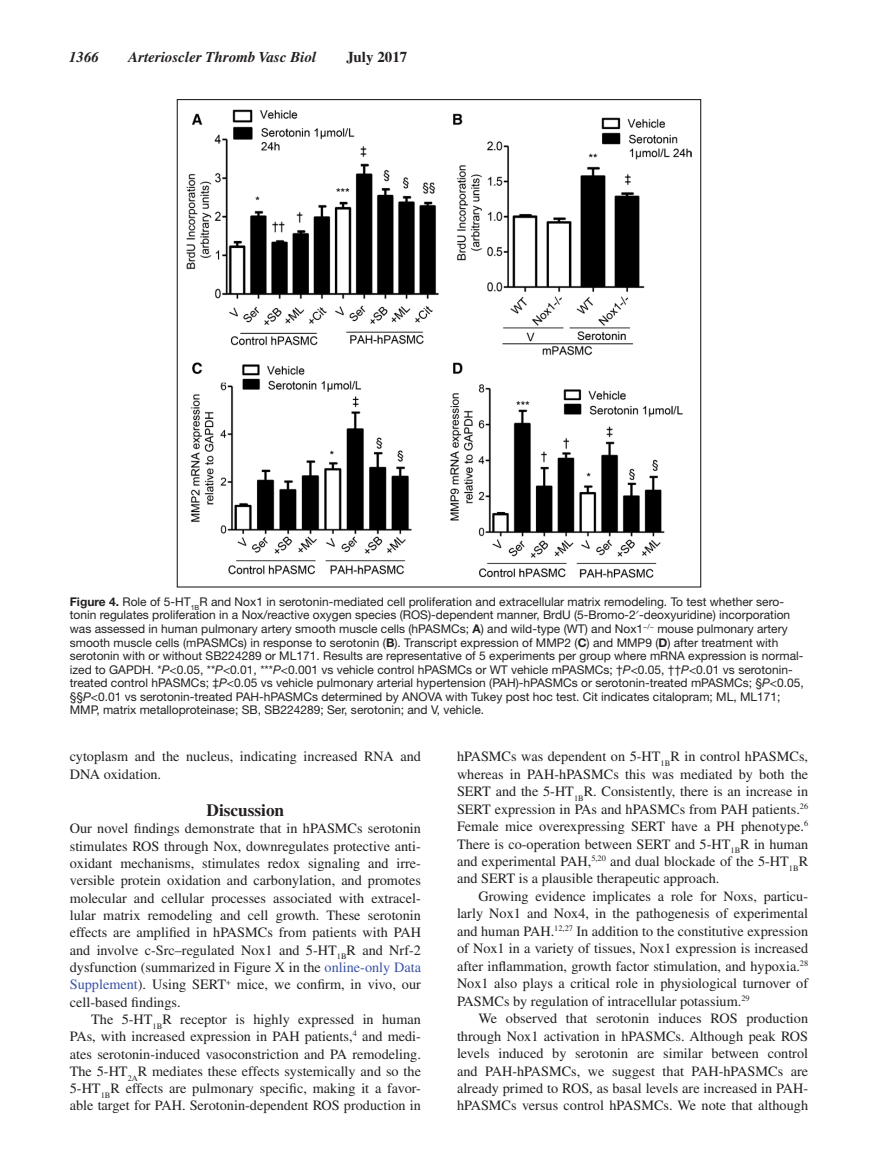
<style>
.page{position:relative;width:878px;height:1175px;background:#fff}
.page>*{position:absolute;margin:0;border:0;box-sizing:border-box;transform-origin:0 0}
.t1{font:700 17.25px "Times";color:#231f20}
.t2{font:italic 700 15px "Times";color:#231f20}
.t3{font:700 15px "Times";color:#231f20}
.t4{font:14.25px/17.4px "Times";color:#231f20;text-align:justify}
.t5{font:12px/13.5px "Helvetica Neue";color:#231f20}
.s1{font-weight:700}
.s2{font-family:"Gandhari Unicode"}
.s3{font-style:italic}
.s4{color:#3a53a3}
</style>
<div class="page">
<svg style="left:176px;top:99px;width:525px;height:489px"></svg>
<p class="t2" style="left:69px;top:48px;width:31px">1366</p>
<p class="t2" style="left:128px;top:48px;width:189px">Arterioscler Thromb Vasc Biol</p>
<p class="t3" style="left:346px;top:48px;width:63px">July 2017</p>
<p class="t5" style="left:70px;top:595px;width:735px"><span class="s1">Figure 4.</span> Role of 5-HT<sub>1B</sub>R and Nox1 in serotonin-mediated cell proliferation and extracellular matrix remodeling. To test whether sero&shy;tonin regulates proliferation in a Nox/reactive oxygen species (ROS)-dependent manner, BrdU (5-Bromo-2<span class="s2">′</span>-deoxyuridine) incorporation was assessed in human pulmonary artery smooth muscle cells (hPASMCs; <span class="s1">A</span>) and wild-type (WT) and Nox1<sup>−/−</sup> mouse pulmonary artery smooth muscle cells (mPASMCs) in response to serotonin (<span class="s1">B</span>). Transcript expression of MMP2 (<span class="s1">C</span>) and MMP9 (<span class="s1">D</span>) after treatment with serotonin with or without SB224289 or ML171. Results are representative of 5 experiments per group where mRNA expression is normal&shy;ized to GAPDH. *<span class="s3">P</span>&lt;0.05, **<span class="s3">P</span>&lt;0.01, ***<span class="s3">P</span>&lt;0.001 vs vehicle control hPASMCs or WT vehicle mPASMCs; †<span class="s3">P</span>&lt;0.05, ††<span class="s3">P</span>&lt;0.01 vs serotonin&shy;treated control hPASMCs; ‡<span class="s3">P</span>&lt;0.05 vs vehicle pulmonary arterial hypertension (PAH)-hPASMCs or serotonin-treated mPASMCs; §<span class="s3">P</span>&lt;0.05, §§<span class="s3">P</span>&lt;0.01 vs serotonin-treated PAH-hPASMCs determined by ANOVA with Tukey post hoc test. Cit indicates citalopram; ML, ML171; MMP, matrix metalloproteinase; SB, SB224289; Ser, serotonin; and V, vehicle.</p>
<p class="t4" style="left:70px;top:747px;width:353px">cytoplasm and the nucleus, indicating increased RNA and<br>DNA oxidation.</p>
<p class="t1" style="left:206px;top:800px;width:79px">Discussion</p>
<p class="t4" style="left:70px;top:820px;width:353px">Our novel findings demonstrate that in hPASMCs serotonin stimulates ROS through Nox, downregulates protective anti&shy;oxidant mechanisms, stimulates redox signaling and irre&shy;versible protein oxidation and carbonylation, and promotes molecular and cellular processes associated with extracel&shy;lular matrix remodeling and cell growth. These serotonin effects are amplified in hPASMCs from patients with PAH and involve c-Src–regulated Nox1 and 5-HT<sub>1B</sub>R and Nrf-2 dysfunction (summarized in Figure X in the <span class="s4">online-only Data Supplement</span>). Using SERT<sup>+</sup> mice, we confirm, in vivo, our cell-based findings.</p>
<p class="t4" style="left:70px;top:1010px;width:353px;text-indent:21px">The 5-HT<sub>1B</sub>R receptor is highly expressed in human PAs, with increased expression in PAH patients,<sup>4</sup> and medi&shy;ates serotonin-induced vasoconstriction and PA remodeling.<br>The 5-HT<sub>2A</sub>R mediates these effects systemically and so the 5-HT<sub>1B</sub>R effects are pulmonary specific, making it a favor&shy;able target for PAH. Serotonin-dependent ROS production in</p>
<p class="t4" style="left:457px;top:747px;width:353px">hPASMCs was dependent on 5-HT<sub>1B</sub>R in control hPASMCs, whereas in PAH-hPASMCs this was mediated by both the SERT and the 5-HT<sub>1B</sub>R. Consistently, there is an increase in SERT expression in PAs and hPASMCs from PAH patients.<sup>26<br></sup>Female mice overexpressing SERT have a PH phenotype.<sup>6<br></sup>There is co-operation between SERT and 5-HT<sub>1B</sub>R in human and experimental PAH,<sup>5,20</sup> and dual blockade of the 5-HT<sub>1B</sub>R and SERT is a plausible therapeutic approach.</p>
<p class="t4" style="left:457px;top:887px;width:353px;text-indent:21px">Growing evidence implicates a role for Noxs, particu&shy;larly Nox1 and Nox4, in the pathogenesis of experimental and human PAH.<sup>12,27</sup> In addition to the constitutive expression of Nox1 in a variety of tissues, Nox1 expression is increased after inflammation, growth factor stimulation, and hypoxia.<sup>28<br></sup>Nox1 also plays a critical role in physiological turnover of PASMCs by regulation of intracellular potassium.<sup>29</sup></p>
<p class="t4" style="left:457px;top:1009px;width:353px;text-indent:21px">We observed that serotonin induces ROS production through Nox1 activation in hPASMCs. Although peak ROS levels induced by serotonin are similar between control and PAH-hPASMCs, we suggest that PAH-hPASMCs are already primed to ROS, as basal levels are increased in PAH&shy;hPASMCs versus control hPASMCs. We note that although</p>
</div>
